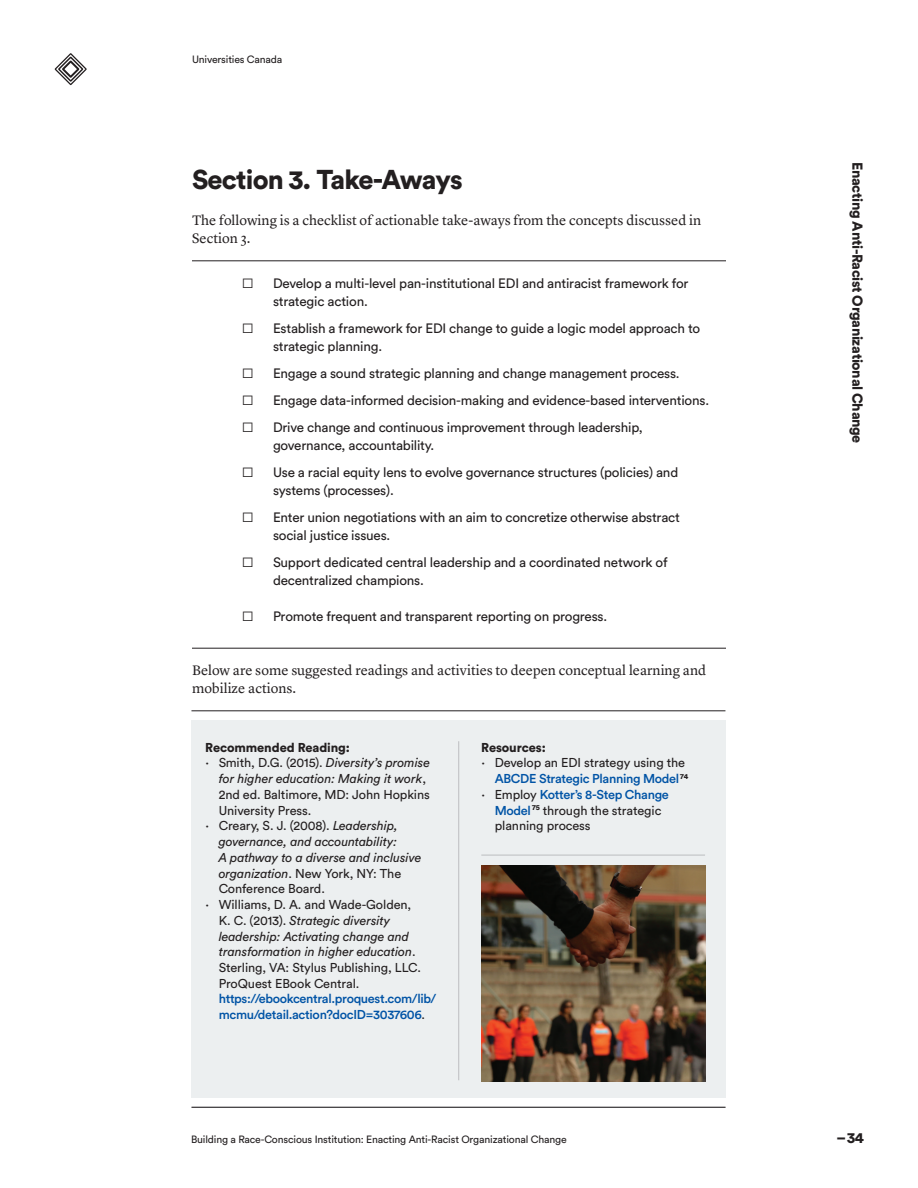
<style>
.page{position:relative;width:918px;height:1188px;background:#fff}
.page>*{position:absolute;margin:0;border:0;box-sizing:border-box;transform-origin:0 0}
.t1{font:900 27px "Circular Std";letter-spacing:-.03em;color:#231f20}
.t2{font:900 15px "Circular Std";color:#231f20}
.t3{font:14.25px/18px "Lyon Text";color:#231f20}
.t4{font:900 14.25px "Circular Std";letter-spacing:-.025em;color:#231f20}
.t5{font:13.5px/18px "Circular Std";letter-spacing:-.015em;color:#231f20}
.t6{font:12.75px/15.8px "Circular Std";letter-spacing:-.005em;color:#231f20}
.t7{font:italic 12.75px/15.8px "Circular Std";letter-spacing:-.005em;color:#231f20}
.t8{font:500 12.75px/15.8px "Circular Std";letter-spacing:-.025em;color:#0154a6}
.t9{font:900 12.75px "Circular Std";letter-spacing:-.005em;color:#231f20}
.t10{font:10.5px "Circular Std";letter-spacing:-.015em;color:#231f20}
.s1{font-family:"Lyon Display"}
.s2{font-style:italic}
.s3{font-family:"Lyon Display";font-style:normal}
.s4{font-style:normal}
.s5{font-weight:400;color:#231f20}
.s6{font-weight:500;color:#0154a6}
</style>
<div class="page">
<svg style="left:55px;top:53px;width:32px;height:32px"></svg>
<hr style="left:192px;top:261px;width:534px;height:1px;background:#231f20">
<hr style="left:192px;top:648px;width:534px;height:1px;background:#231f20">
<div style="left:192px;top:720px;width:534px;height:378px;background:#eceff0"></div>
<hr style="left:192px;top:1107px;width:534px;height:1px;background:#bcbdc0">
<hr style="left:458px;top:741px;width:1px;height:339px;background:#bcbdc0">
<hr style="left:191px;top:711px;width:534px;height:1px;background:#231f20">
<hr style="left:191px;top:1107px;width:534px;height:1px;background:#231f20">
<img style="left:481px;top:866px;width:224px;height:216px">
<hr style="left:481px;top:855px;width:224px;height:1px;background:#bcbdc0">
<p class="t10" style="left:192px;top:53px;width:92px">Universities Canada</p>
<h1 class="t1" style="left:192px;top:162px;width:272px">Section 3. Take-Aways</h1>
<p class="t3" style="left:192px;top:210px;width:511px">The following is a checklist of actionable take-aways from the concepts discussed in<br>Section 3.</p>
<p class="t5" style="left:273px;top:274px;width:417px;text-indent:-30px">✓ Develop a multi-level pan-institutional EDI and antiracist framework for strategic action.</p>
<p class="t5" style="left:273px;top:319px;width:429px;text-indent:-30px">✓ Establish a framework for EDI change to guide a logic model approach to strategic planning.</p>
<p class="t5" style="left:243px;top:364px;width:438px">✓ Engage a sound strategic planning and change management process.</p>
<p class="t5" style="left:243px;top:391px;width:467px">✓ Engage data-informed decision-making and evidence-based interventions.</p>
<p class="t5" style="left:273px;top:418px;width:371px;text-indent:-30px">✓ Drive change and continuous improvement through leadership, governance, accountability.</p>
<p class="t5" style="left:273px;top:463px;width:407px;text-indent:-30px">✓ Use a racial equity lens to evolve governance structures (policies) and systems (processes).</p>
<p class="t5" style="left:273px;top:508px;width:408px;text-indent:-30px">✓ Enter union negotiations with an aim to concretize otherwise abstract social justice issues.</p>
<p class="t5" style="left:273px;top:553px;width:396px;text-indent:-30px">✓ Support dedicated central leadership and a coordinated network of decentralized champions.</p>
<p class="t5" style="left:243px;top:607px;width:366px">✓ Promote frequent and transparent reporting on progress.</p>
<p class="t3" style="left:192px;top:660px;width:516px">Below are some suggested readings and activities to deepen conceptual learning and mobilize actions.</p>
<p class="t9" style="left:205px;top:739px;width:146px">Recommended Reading:</p>
<p class="t6" style="left:219px;top:755px;width:213px;text-indent:-14px"><span class="s1">•</span> Smith, D.G. (2015). <span class="s2">Diversity’s promise for higher education: Making it work</span>, 2nd ed. Baltimore, MD: John Hopkins University Press.</p>
<p class="t7" style="left:219px;top:818px;width:204px;text-indent:-14px"><span class="s3">•</span> <span class="s4">Creary, S. J. (2008).</span> Leadership, governance, and accountability:<br>A pathway to a diverse and inclusive organization<span class="s4">. New York, NY: The<br>Conference Board.</span></p>
<p class="t6" style="left:219px;top:897px;width:204px;text-indent:-14px"><span class="s1">•</span> Williams, D. A. and Wade-Golden, K. C. (2013). <span class="s2">Strategic diversity leadership: Activating change and transformation in higher education</span>.<br>Sterling, VA: Stylus Publishing, LLC.<br>ProQuest EBook Central.</p>
<p class="t8" style="left:219px;top:991px;width:219px">https://ebookcentral.proquest.com/lib/ mcmu/detail.action?docID=3037606<span class="s5">.</span></p>
<p class="t9" style="left:481px;top:739px;width:66px">Resources:</p>
<p class="t6" style="left:481px;top:755px;width:208px;text-align:right"><span class="s1">•</span> Develop an EDI strategy using the<br><span class="s6">ABCDE Strategic Planning Model</span><sup>74</sup></p>
<p class="t6" style="left:495px;top:786px;width:176px;text-indent:-13px"><span class="s1">•</span> Employ <span class="s6">Kotter’s 8-Step Change<br>Model</span> <sup>75</sup> through the strategic planning process</p>
<p class="t10" style="left:191px;top:1133px;width:377px">Building a Race-Conscious Institution: Enacting Anti-Racist Organizational Change</p>
<p class="t4" style="left:867px;top:162px;width:283px;rotate:90deg">Enacting Anti-Racist Organizational Change</p>
<p class="t2" style="left:837px;top:1128px;width:29px">–34</p>
</div>
